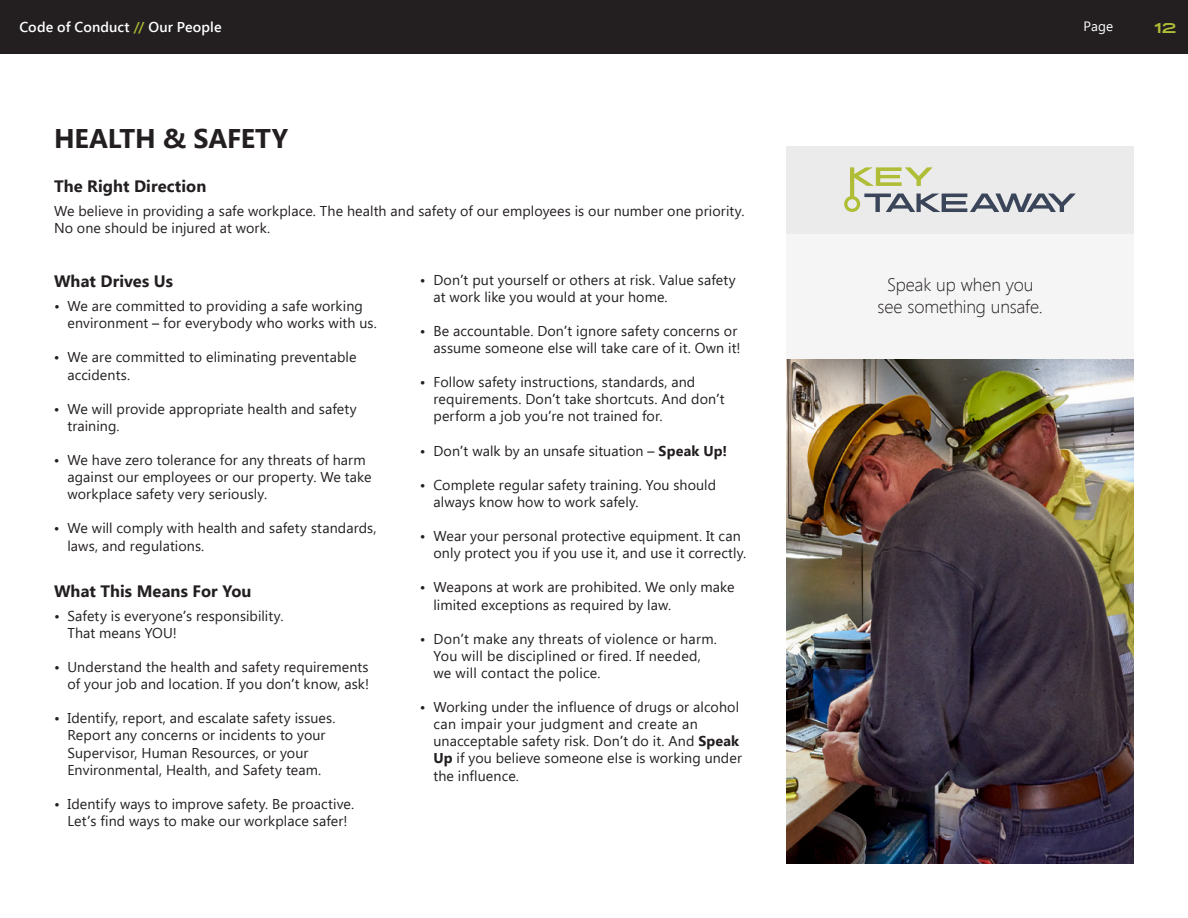
<style>
.page{position:relative;width:1188px;height:918px;background:#fff}
.page>*{position:absolute;margin:0;border:0;box-sizing:border-box;transform-origin:0 0}
.t1{font:700 27px "Segoe UI";letter-spacing:-.01em;color:#231f20}
.t2{font:300 18px/21.6px "Segoe UI";letter-spacing:-.005em;color:#241f21;text-align:center}
.t3{font:700 16.5px "Segoe UI";letter-spacing:.005em;color:#231f20}
.t4{font:14.25px/17.1px "Segoe UI";letter-spacing:.005em;color:#231f20}
.t5{font:600 14.25px "Segoe UI";letter-spacing:.01em;color:#fff}
.t6{font:500 14.25px "Miedinger";color:#b0bc36}
.t7{font:13.5px "Segoe UI";color:#fff}
.s1{color:#b0bc36}
.s2{font-weight:600}
.s3{font-weight:700}
</style>
<div class="page">
<div style="left:0;top:0;width:1188px;height:54px;background:#231f20"></div>
<div style="left:786px;top:146px;width:348px;height:216px;background:#f5f5f5"></div>
<div style="left:786px;top:146px;width:348px;height:87px;background:#ebebeb"></div>
<svg style="left:844px;top:167px;width:232px;height:45px"></svg>
<img style="left:786px;top:360px;width:348px;height:504px">
<p class="t5" style="left:19px;top:17px;width:204px">Code of Conduct <span class="s1">//</span> Our People</p>
<p class="t7" style="left:1084px;top:19px;width:31px">Page</p>
<p class="t6" style="left:1154px;top:19px;width:23px">12</p>
<h1 class="t1" style="left:54px;top:123px;width:236px">HEALTH &amp; SAFETY</h1>
<p class="t3" style="left:54px;top:177px;width:154px">The Right Direction</p>
<p class="t4" style="left:54px;top:203px;width:692px">We believe in providing a safe workplace. The health and safety of our employees is our number one priority.<br>No one should be injured at work.</p>
<p class="t3" style="left:54px;top:272px;width:121px">What Drives Us</p>
<p class="t4" style="left:67px;top:298px;width:311px;text-indent:-13px"><span class="s2">•</span> We are committed to providing a safe working environment <span class="s2">–</span> for everybody who works with us.</p>
<p class="t4" style="left:67px;top:349px;width:291px;text-indent:-13px"><span class="s2">•</span> We are committed to eliminating preventable accidents.</p>
<p class="t4" style="left:67px;top:400px;width:291px;text-indent:-13px"><span class="s2">•</span> We will provide appropriate health and safety training.</p>
<p class="t4" style="left:67px;top:452px;width:306px;text-indent:-13px"><span class="s2">•</span> We have zero tolerance for any threats of harm against our employees or our property. We take workplace safety very seriously.</p>
<p class="t4" style="left:67px;top:520px;width:311px;text-indent:-13px"><span class="s2">•</span> We will comply with health and safety standards, laws, and regulations.</p>
<p class="t3" style="left:54px;top:582px;width:199px">What This Means For You</p>
<p class="t4" style="left:67px;top:607px;width:217px;text-indent:-13px"><span class="s2">•</span> Safety is everyone<span class="s2">’</span>s responsibility.<br>That means YOU!</p>
<p class="t4" style="left:54px;top:659px;width:317px;text-align:right"><span class="s2">•</span> Understand the health and safety requirements of your job and location. If you don<span class="s2">’</span>t know, ask!</p>
<p class="t4" style="left:67px;top:710px;width:270px;text-indent:-13px"><span class="s2">•</span> Identify, report, and escalate safety issues.<br>Report any concerns or incidents to your Supervisor, Human Resources, or your Environmental, Health, and Safety team.</p>
<p class="t4" style="left:54px;top:795px;width:302px;text-align:center"><span class="s2">•</span> Identify ways to improve safety. Be proactive.<br>Let<span class="s2">’</span>s find ways to make our workplace safer!</p>
<p class="t4" style="left:433px;top:271px;width:304px;text-indent:-13px"><span class="s2">•</span> Don<span class="s2">’</span>t put yourself or others at risk. Value safety at work like you would at your home.</p>
<p class="t4" style="left:420px;top:322px;width:322px;text-align:right"><span class="s2">•</span> Be accountable. Don<span class="s2">’</span>t ignore safety concerns or assume someone else will take care of it. Own it!</p>
<p class="t4" style="left:433px;top:374px;width:293px;text-indent:-13px"><span class="s2">•</span> Follow safety instructions, standards, and requirements. Don<span class="s2">’</span>t take shortcuts. And don<span class="s2">’</span>t perform a job you<span class="s2">’</span>re not trained for.</p>
<p class="t4" style="left:420px;top:442px;width:309px"><span class="s2">•</span> Don<span class="s2">’</span>t walk by an unsafe situation <span class="s2">–</span> <span class="s3">Speak Up!</span></p>
<p class="t4" style="left:433px;top:476px;width:284px;text-indent:-13px"><span class="s2">•</span> Complete regular safety training. You should always know how to work safely.</p>
<p class="t4" style="left:433px;top:528px;width:314px;text-indent:-13px"><span class="s2">•</span> Wear your personal protective equipment. It can only protect you if you use it, and use it correctly.</p>
<p class="t4" style="left:433px;top:579px;width:303px;text-indent:-13px"><span class="s2">•</span> Weapons at work are prohibited. We only make limited exceptions as required by law.</p>
<p class="t4" style="left:433px;top:630px;width:285px;text-indent:-13px"><span class="s2">•</span> Don<span class="s2">’</span>t make any threats of violence or harm.<br>You will be disciplined or fired. If needed, we will contact the police.</p>
<p class="t4" style="left:433px;top:699px;width:310px;text-indent:-13px"><span class="s2">•</span> Working under the influence of drugs or alcohol can impair your judgment and create an unacceptable safety risk. Don<span class="s2">’</span>t do it. And <span class="s3">Speak Up</span> if you believe someone else is working under the influence.</p>
<p class="t2" style="left:878px;top:274px;width:167px">Speak up when you see something unsafe.</p>
</div>
